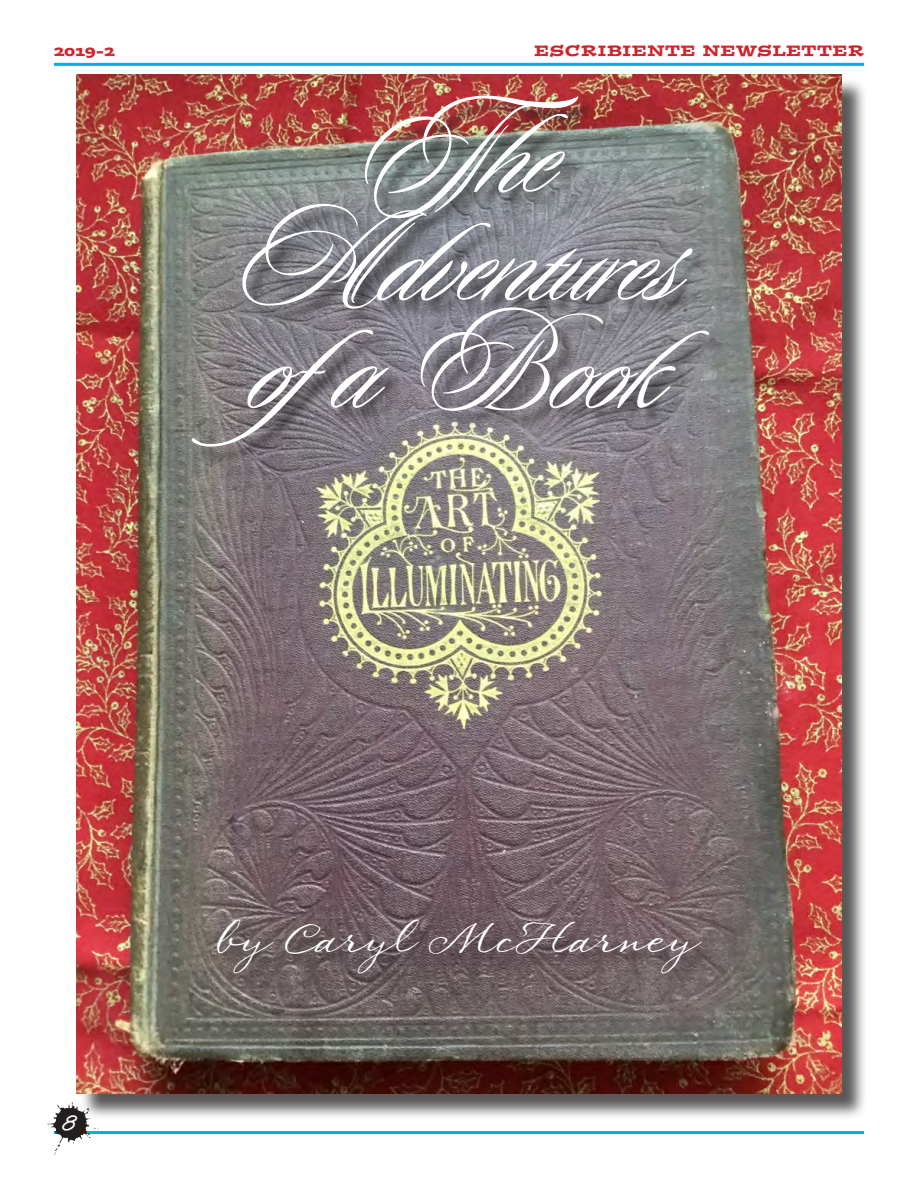
<style>
.page{position:relative;width:918px;height:1188px;background:#fff}
.page>*{position:absolute;margin:0;border:0;box-sizing:border-box;transform-origin:0 0}
.t1{font:135px "Duet";color:#fff}
.t2{font:36px "Pegsanna HMK";color:#fff}
.t3{font:700 21px "Succotash Hmk";color:#fafafa}
.t4{font:15px "Postino Std";letter-spacing:.05em;color:#d1232a}
</style>
<div class="page">
<hr style="left:54px;top:63px;width:810px;height:3px;background:#00aeef">
<hr style="left:54px;top:1131px;width:810px;height:3px;background:#00aeef">
<img style="left:47px;top:1102px;width:52px;height:53px">
<div style="left:80px;top:77px;width:788px;height:1043px;background:#231f20;opacity:.75"></div>
<img style="left:77px;top:74px;width:764px;height:1019px">
<div style="left:195px;top:99px;width:532px;height:366px;background:#231f20;opacity:.75"></div>
<div style="left:220px;top:922px;width:500px;height:69px;background:#231f20;opacity:.75"></div>
<p class="t4" style="left:54px;top:41px;width:62px">2019-2</p>
<p class="t4" style="left:534px;top:41px;width:331px">ESCRIBIENTE NEWSLETTER</p>
<p class="t1" style="left:362px;top:89px;width:218px">Th e</p>
<p class="t1" style="left:235px;top:197px;width:449px">Adventures</p>
<p class="t1" style="left:253px;top:305px;width:413px">ofa Book</p>
<p class="t3" style="left:63px;top:1110px;width:15px">8</p>
<p class="t2" style="left:218px;top:917px;width:483px">by Caryl McHarney</p>
</div>
